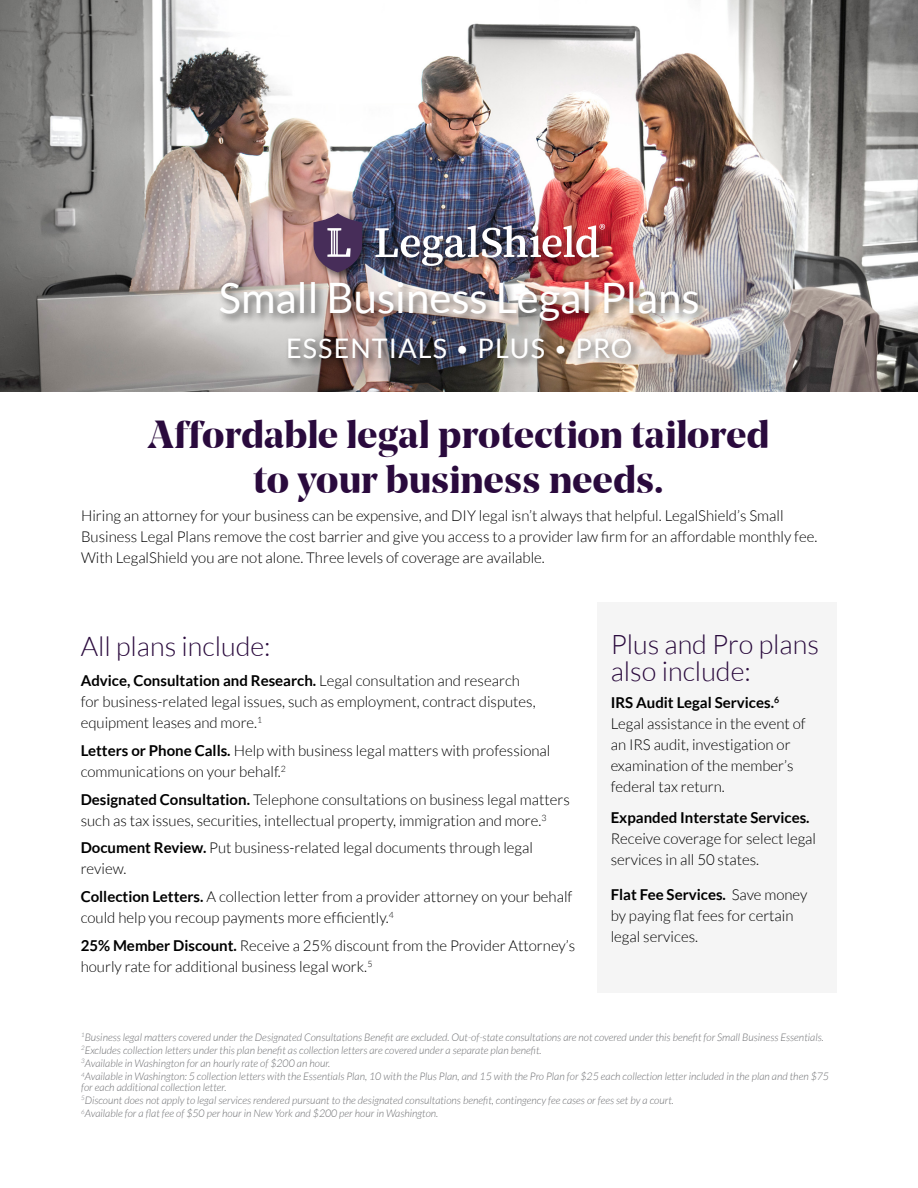
<style>
.page{position:relative;width:918px;height:1188px;background:#fff}
.page>*{position:absolute;margin:0;border:0;box-sizing:border-box;transform-origin:0 0}
.t1{font:42px "Best Defense";color:#fff}
.t2{font:39px/45.8px "Swift Justice";letter-spacing:.01em;color:#2a0a3d;text-align:center}
.t3{font:300 27px/27px "Best Defense";color:#2a0a3d}
.t4{font:27px "Best Defense";letter-spacing:.04em;color:#fff}
.t5{font:300 15px/21px "Best Defense";color:#000}
.t6{font:700 15px "Best Defense";color:#000}
.t7{font:italic 300 10.5px/13.2px "Best Defense";color:#6d6e71}
.s1{font-weight:300}
.s2{font-weight:300;font-style:italic}
.s3{font-weight:700}
</style>
<div class="page">
<img style="left:0;top:0;width:918px;height:392px">
<div style="left:218px;top:210px;width:491px;height:159px;background:#000;opacity:.65"></div>
<svg style="left:314px;top:213px;width:48px;height:59px;background:#644d6d"></svg>
<img style="left:375px;top:224px;width:230px;height:42px">
<div style="left:597px;top:602px;width:240px;height:391px;background:#f5f5f5"></div>
<h1 class="t1" style="left:219px;top:274px;width:482px">Small Business Legal Plans</h1>
<h3 class="t4" style="left:286px;top:333px;width:348px">ESSENTIALS <span class="s1">•</span> PLUS <span class="s2">•</span> PRO</h3>
<h2 class="t2" style="left:148px;top:411px;width:623px">Affordable legal protection tailored to your business needs.</h2>
<p class="t5" style="left:81px;top:505px;width:738px">Hiring an attorney for your business can be expensive, and DIY legal isn’t always that helpful. LegalShield’s Small<br>Business Legal Plans remove the cost barrier and give you access to a provider law firm for an affordable monthly fee.<br>With LegalShield you are not alone. Three levels of coverage are available.</p>
<h3 class="t3" style="left:81px;top:633px;width:192px">All plans include:</h3>
<p class="t5" style="left:81px;top:670px;width:456px"><span class="s3">Advice, Consultation and Research.</span> Legal consultation and research for business-related legal issues, such as employment, contract disputes, equipment leases and more.<sup>1</sup></p>
<p class="t5" style="left:81px;top:740px;width:471px"><span class="s3">Letters or Phone Calls.</span> Help with business legal matters with professional communications on your behalf.<sup>2</sup></p>
<p class="t5" style="left:81px;top:789px;width:491px"><span class="s3">Designated Consultation.</span> Telephone consultations on business legal matters such as tax issues, securities, intellectual property, immigration and more.<sup>3</sup></p>
<p class="t5" style="left:81px;top:838px;width:454px"><span class="s3">Document Review.</span> Put business-related legal documents through legal review.</p>
<p class="t5" style="left:81px;top:886px;width:493px"><span class="s3">Collection Letters.</span> A collection letter from a provider attorney on your behalf could help you recoup payments more efficiently.<sup>4</sup></p>
<p class="t5" style="left:81px;top:935px;width:496px"><span class="s3">25% Member Discount.</span> Receive a 25% discount from the Provider Attorney’s hourly rate for additional business legal work.<sup>5</sup></p>
<h3 class="t3" style="left:611px;top:631px;width:210px">Plus and Pro plans also include:</h3>
<p class="t5" style="left:611px;top:692px;width:197px"><span class="s3">IRS Audit Legal Services.</span><sup>6<br></sup>Legal assistance in the event of an IRS audit, investigation or examination of the member’s federal tax return.</p>
<p class="t6" style="left:611px;top:809px;width:200px">Expanded Interstate Services.</p>
<p class="t5" style="left:611px;top:829px;width:207px">Receive coverage for select legal services in all 50 states.</p>
<p class="t5" style="left:611px;top:884px;width:198px"><span class="s3">Flat Fee Services.</span> Save money by paying flat fees for certain legal services.</p>
<p class="t7" style="left:81px;top:1031px;width:749px"><sup>1</sup>Business legal matters covered under the Designated Consultations Benefit are excluded. Out-of-state consultations are not covered under this benefit for Small Business Essentials.<br><sup>2</sup>Excludes collection letters under this plan benefit as collection letters are covered under a separate plan benefit.<br><sup>3</sup>Available in Washington for an hourly rate of $200 an hour.<br><sup>4</sup>Available in Washington: 5 collection letters with the Essentials Plan, 10 with the Plus Plan, and 15 with the Pro Plan for $25 each collection letter included in the plan and then $75</p>
<p class="t7" style="left:81px;top:1081px;width:594px">for each additional collection letter.<br><sup>5</sup>Discount does not apply to legal services rendered pursuant to the designated consultations benefit, contingency fee cases or fees set by a court.<br><sup>6</sup>Available for a flat fee of $50 per hour in New York and $200 per hour in Washington.</p>
</div>
